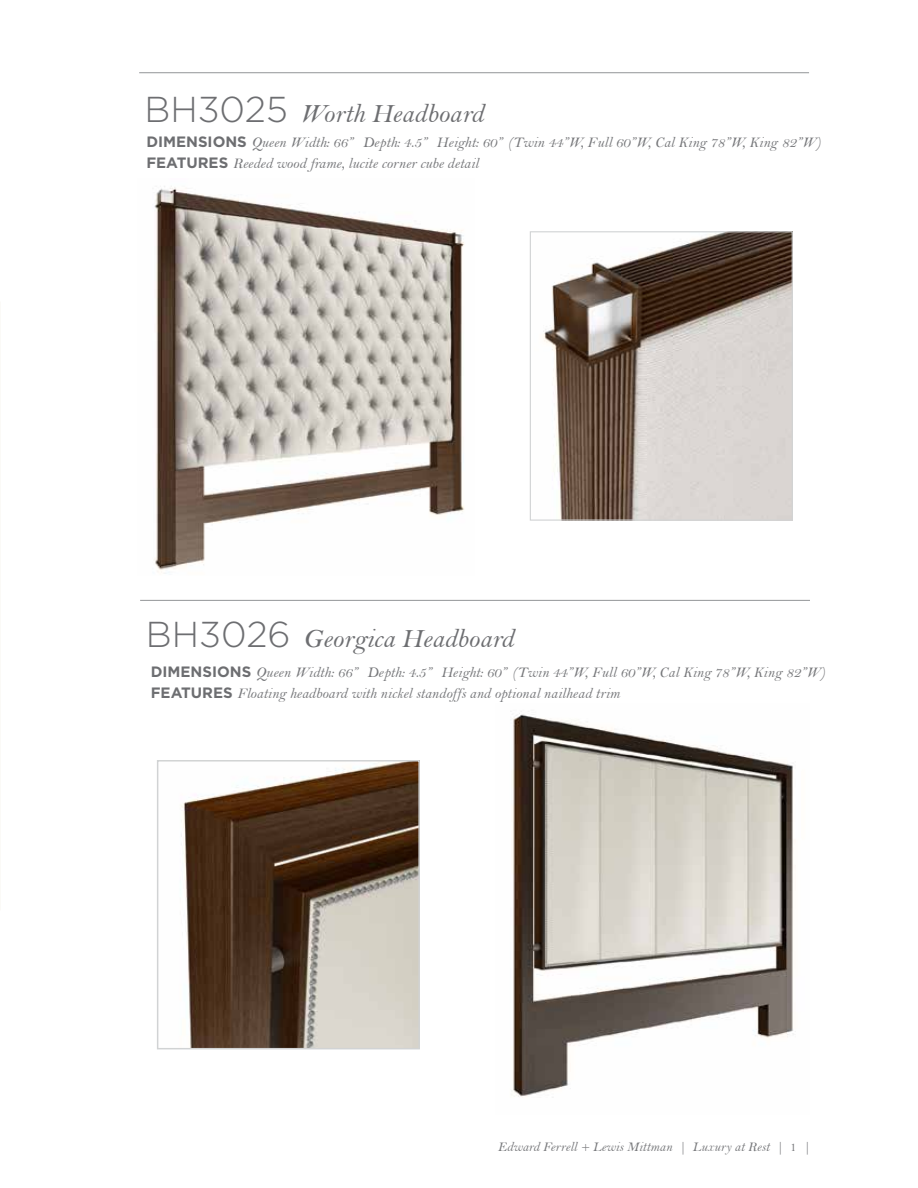
<style>
.page{position:relative;width:918px;height:1188px;background:#fff}
.page>*{position:absolute;margin:0;border:0;box-sizing:border-box;transform-origin:0 0}
.t1{font:27px "Bell MT Italic";color:#6d6e71}
.t2{font:15px/21px "Bell MT Italic";color:#77787b}
.t3{font:13.5px "Bell MT Italic";color:#77787b}
.s1{font-family:"Gotham";font-weight:300;font-size:36px}
.s2{font-family:"Gotham";font-weight:700;color:#6d6e71}
.s3{font-family:"Bell"}
</style>
<div class="page">
<hr style="left:139px;top:72px;width:670px;height:1px;background:#939598">
<hr style="left:140px;top:600px;width:670px;height:1px;background:#939598">
<img style="left:154px;top:186px;width:311px;height:388px">
<img style="left:543px;top:233px;width:248px;height:286px">
<div style="left:530px;top:231px;width:263px;height:290px;border:1px solid #d1d3d4"></div>
<img style="left:510px;top:711px;width:286px;height:387px">
<img style="left:181px;top:763px;width:236px;height:283px">
<div style="left:157px;top:760px;width:263px;height:289px;border:2px solid #d1d3d4"></div>
<h1 class="t1" style="left:144px;top:97px;width:341px"><span class="s1">BH3025</span> Worth Headboard</h1>
<p class="t2" style="left:146px;top:132px;width:676px"><span class="s2">DIMENSIONS</span> Queen Width: 66” Depth: 4.5” Height: 60” (Twin 44”W, Full 60”W, Cal King 78”W, King 82”W)<br><span class="s2">FEATURES</span> Reeded wood frame, lucite corner cube detail</p>
<h1 class="t1" style="left:146px;top:623px;width:370px"><span class="s1">BH3026</span> Georgica Headboard</h1>
<p class="t2" style="left:151px;top:662px;width:676px"><span class="s2">DIMENSIONS</span> Queen Width: 66” Depth: 4.5” Height: 60” (Twin 44”W, Full 60”W, Cal King 78”W, King 82”W)<br><span class="s2">FEATURES</span> Floating headboard with nickel standoffs and optional nailhead trim</p>
<p class="t3" style="left:498px;top:1138px;width:314px">Edward Ferrell + Lewis Mittman | Luxury at Rest | <span class="s3">1</span> |</p>
</div>
